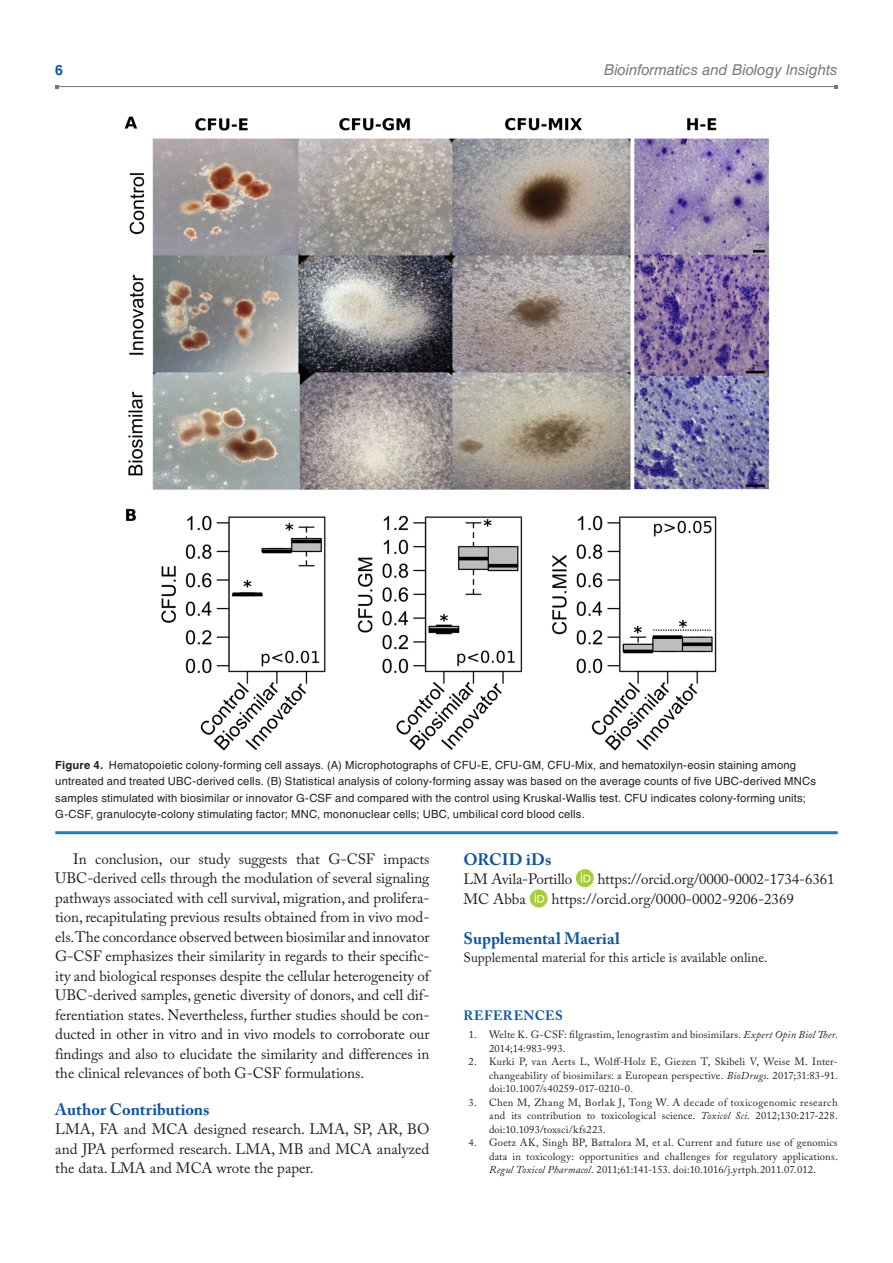
<style>
.page{position:relative;width:893px;height:1263px;background:#fff}
.page>*{position:absolute;margin:0;border:0;box-sizing:border-box;transform-origin:0 0}
.t1{font:700 16.5px "Adobe Caslon Pro";letter-spacing:.005em;color:#1055a4}
.t2{font:15px/19.5px "Adobe Caslon Pro";letter-spacing:-.005em;color:#231f20;text-align:justify}
.t3{font:italic 15px "Helvetica LT Std";letter-spacing:-.005em;color:#76787b}
.t4{font:700 14.25px "Helvetica LT Std";color:#1055a4}
.t5{font:13.5px "Adobe Caslon Pro";color:#231f20}
.t6{font:700 13.5px "Adobe Caslon Pro";letter-spacing:.04em;color:#1055a4}
.t7{font:11.25px/16.5px "Helvetica LT Std";letter-spacing:.015em;color:#231f20}
.t8{font:10.5px/13.5px "Adobe Caslon Pro";letter-spacing:.015em;color:#231f20;text-align:justify}
.s1{font-weight:700}
.s2{font-style:italic}
</style>
<div class="page">
<hr style="left:57px;top:86px;width:779px;height:1px;background:#76787b">
<svg style="left:576px;top:869px;width:18px;height:18px"></svg>
<svg style="left:581px;top:872px;width:9px;height:10px"></svg>
<svg style="left:530px;top:889px;width:18px;height:18px"></svg>
<svg style="left:534px;top:893px;width:10px;height:9px"></svg>
<hr style="left:55px;top:831px;width:783px;height:3px;background:#1582c5">
<img style="left:124px;top:116px;width:646px;height:635px">
<p class="t4" style="left:55px;top:61px;width:9px">6</p>
<p class="t3" style="left:604px;top:61px;width:235px">Bioinformatics and Biology Insights</p>
<p class="t7" style="left:55px;top:757px;width:762px"><span class="s1">Figure 4.</span> Hematopoietic colony-forming cell assays. (A) Microphotographs of CFU-E, CFU-GM, CFU-Mix, and hematoxilyn-eosin staining among untreated and treated UBC-derived cells. (B) Statistical analysis of colony-forming assay was based on the average counts of five UBC-derived MNCs samples stimulated with biosimilar or innovator G-CSF and compared with the control using Kruskal-Wallis test. CFU indicates colony-forming units; G-CSF, granulocyte-colony stimulating factor; MNC, mononuclear cells; UBC, umbilical cord blood cells.</p>
<p class="t2" style="left:55px;top:848px;width:376px;text-indent:18px">In conclusion, our study suggests that G-CSF impacts UBC-derived cells through the modulation of several signaling pathways associated with cell survival, migration, and prolifera&shy;tion, recapitulating previous results obtained from in vivo mod&shy;els. The concordance observed between biosimilar and innovator G-CSF emphasizes their similarity in regards to their specific&shy;ity and biological responses despite the cellular heterogeneity of UBC-derived samples, genetic diversity of donors, and cell dif&shy;ferentiation states. Nevertheless, further studies should be con&shy;ducted in other in vitro and in vivo models to corroborate our findings and also to elucidate the similarity and differences in the clinical relevances of both G-CSF formulations.</p>
<p class="t1" style="left:55px;top:1099px;width:156px">Author Contributions</p>
<p class="t2" style="left:55px;top:1119px;width:376px">LMA, FA and MCA designed research. LMA, SP, AR, BO and JPA performed research. LMA, MB and MCA analyzed the data. LMA and MCA wrote the paper.</p>
<p class="t1" style="left:463px;top:849px;width:90px">ORCID iDs</p>
<p class="t2" style="left:463px;top:869px;width:110px">LM Avila-Portillo</p>
<p class="t2" style="left:597px;top:869px;width:239px">https://orcid.org/0000-0002-1734-6361</p>
<p class="t2" style="left:463px;top:889px;width:64px">MC Abba</p>
<p class="t2" style="left:551px;top:889px;width:244px">https://orcid.org/0000-0002-9206-2369</p>
<p class="t1" style="left:463px;top:929px;width:158px">Supplemental Maerial</p>
<p class="t5" style="left:463px;top:949px;width:305px">Supplemental material for this article is available online.</p>
<p class="t6" style="left:463px;top:1008px;width:98px">References</p>
<p class="t8" style="left:489px;top:1028px;width:350px;text-indent:-20px">1. Welte K. G-CSF: filgrastim, lenograstim and biosimilars. <span class="s2">Expert Opin Biol Ther</span>.<br>2014;14:983-993.</p>
<p class="t8" style="left:489px;top:1055px;width:350px;text-indent:-21px">2. Kurki P, van Aerts L, Wolff-Holz E, Giezen T, Skibeli V, Weise M. Inter&shy;changeability of biosimilars: a European perspective. <span class="s2">BioDrugs</span>. 2017;31:83-91. doi:10.1007/s40259-017-0210-0.</p>
<p class="t8" style="left:489px;top:1095px;width:350px;text-indent:-21px">3. Chen M, Zhang M, Borlak J, Tong W. A decade of toxicogenomic research and its contribution to toxicological science. <span class="s2">Toxicol Sci</span>. 2012;130:217-228. doi:10.1093/toxsci/kfs223.</p>
<p class="t8" style="left:489px;top:1136px;width:350px;text-indent:-20px">4. Goetz AK, Singh BP, Battalora M, et al. Current and future use of genomics data in toxicology: opportunities and challenges for regulatory applications.<br><span class="s2">Regul Toxicol Pharmacol</span>. 2011;61:141-153. doi:10.1016/j.yrtph.2011.07.012.</p>
</div>
